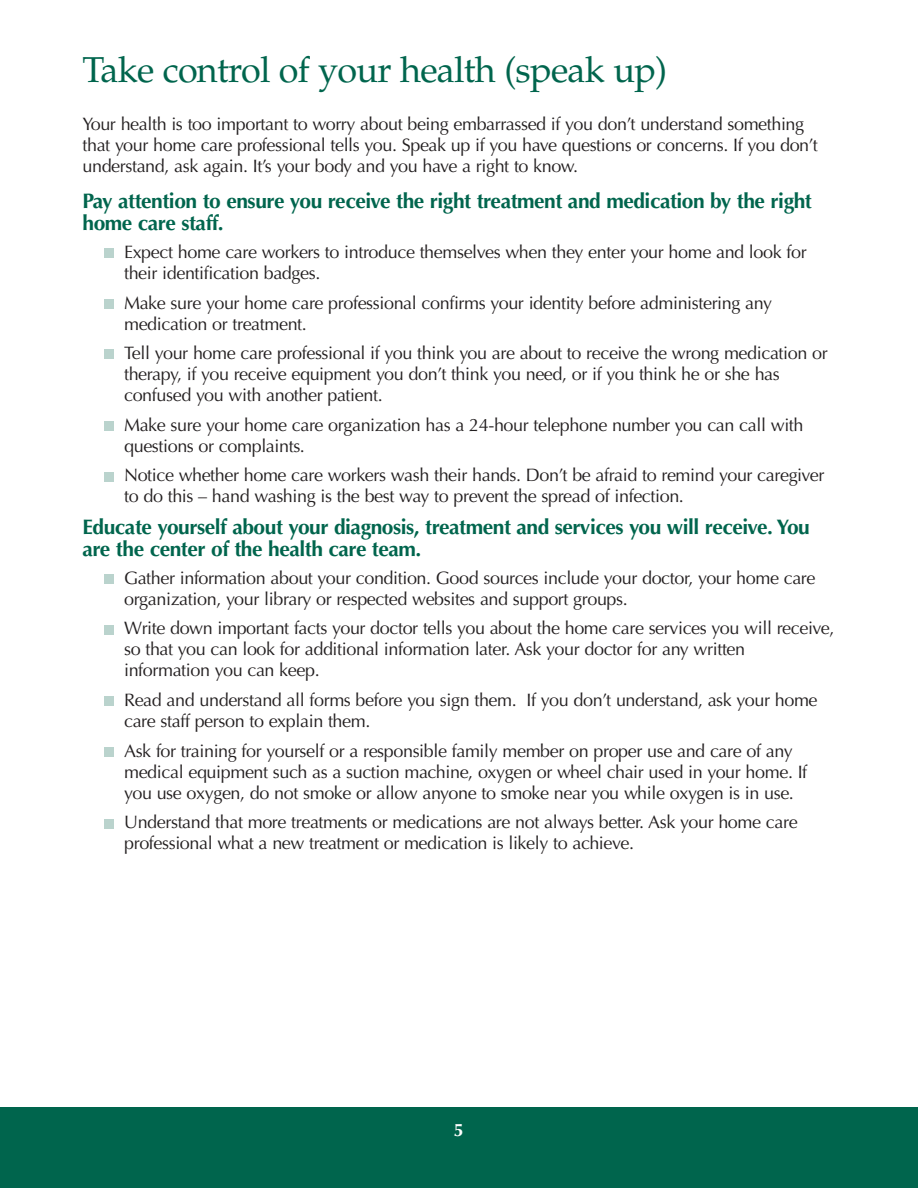
<style>
.page{position:relative;width:918px;height:1188px;background:#fff}
.page>*{position:absolute;margin:0;border:0;box-sizing:border-box;transform-origin:0 0}
.t1{font:36px "Palatino";letter-spacing:-.02em;color:#00654d}
.t2{font:700 21px/22.5px "Optima";letter-spacing:-.02em;color:#00654d}
.t3{font:18px/21px "Optima";letter-spacing:-.02em;color:#231f20}
.t4{font:700 18px "Optima";color:#fff}
</style>
<div class="page">
<div style="left:0;top:1107px;width:918px;height:81px;background:#00654d"></div>
<div style="left:104px;top:819px;width:10px;height:9px;background:#bad3cd"></div>
<div style="left:104px;top:747px;width:10px;height:10px;background:#bad3cd"></div>
<div style="left:104px;top:696px;width:10px;height:10px;background:#bad3cd"></div>
<div style="left:104px;top:625px;width:10px;height:9px;background:#bad3cd"></div>
<div style="left:104px;top:574px;width:10px;height:10px;background:#bad3cd"></div>
<div style="left:104px;top:472px;width:10px;height:9px;background:#bad3cd"></div>
<div style="left:104px;top:421px;width:10px;height:10px;background:#bad3cd"></div>
<div style="left:104px;top:349px;width:10px;height:10px;background:#bad3cd"></div>
<div style="left:104px;top:299px;width:10px;height:10px;background:#bad3cd"></div>
<div style="left:104px;top:248px;width:10px;height:10px;background:#bad3cd"></div>
<h1 class="t1" style="left:82px;top:55px;width:586px">Take control of your health (speak up)</h1>
<p class="t3" style="left:82px;top:115px;width:737px">Your health is too important to worry about being embarrassed if you don’t understand something that your home care professional tells you. Speak up if you have questions or concerns. If you don’t understand, ask again. It’s your body and you have a right to know.</p>
<p class="t2" style="left:82px;top:191px;width:731px">Pay attention to ensure you receive the right treatment and medication by the right home care staff.</p>
<p class="t3" style="left:124px;top:243px;width:684px">Expect home care workers to introduce themselves when they enter your home and look for their identification badges.</p>
<p class="t3" style="left:124px;top:294px;width:649px">Make sure your home care professional confirms your identity before administering any medication or treatment.</p>
<p class="t3" style="left:124px;top:344px;width:705px">Tell your home care professional if you think you are about to receive the wrong medication or therapy, if you receive equipment you don’t think you need, or if you think he or she has confused you with another patient.</p>
<p class="t3" style="left:124px;top:416px;width:681px">Make sure your home care organization has a 24-hour telephone number you can call with questions or complaints.</p>
<p class="t3" style="left:124px;top:467px;width:702px">Notice whether home care workers wash their hands. Don’t be afraid to remind your caregiver to do this – hand washing is the best way to prevent the spread of infection.</p>
<p class="t2" style="left:82px;top:517px;width:729px">Educate yourself about your diagnosis, treatment and services you will receive. You are the center of the health care team.</p>
<p class="t3" style="left:124px;top:569px;width:693px">Gather information about your condition. Good sources include your doctor, your home care organization, your library or respected websites and support groups.</p>
<p class="t3" style="left:124px;top:620px;width:712px">Write down important facts your doctor tells you about the home care services you will receive, so that you can look for additional information later. Ask your doctor for any written information you can keep.</p>
<p class="t3" style="left:124px;top:691px;width:695px">Read and understand all forms before you sign them. If you don’t understand, ask your home care staff person to explain them.</p>
<p class="t3" style="left:124px;top:742px;width:685px">Ask for training for yourself or a responsible family member on proper use and care of any medical equipment such as a suction machine, oxygen or wheel chair used in your home. If you use oxygen, do not smoke or allow anyone to smoke near you while oxygen is in use.</p>
<p class="t3" style="left:124px;top:814px;width:675px">Understand that more treatments or medications are not always better. Ask your home care professional what a new treatment or medication is likely to achieve.</p>
<p class="t4" style="left:454px;top:1122px;width:12px">5</p>
</div>
